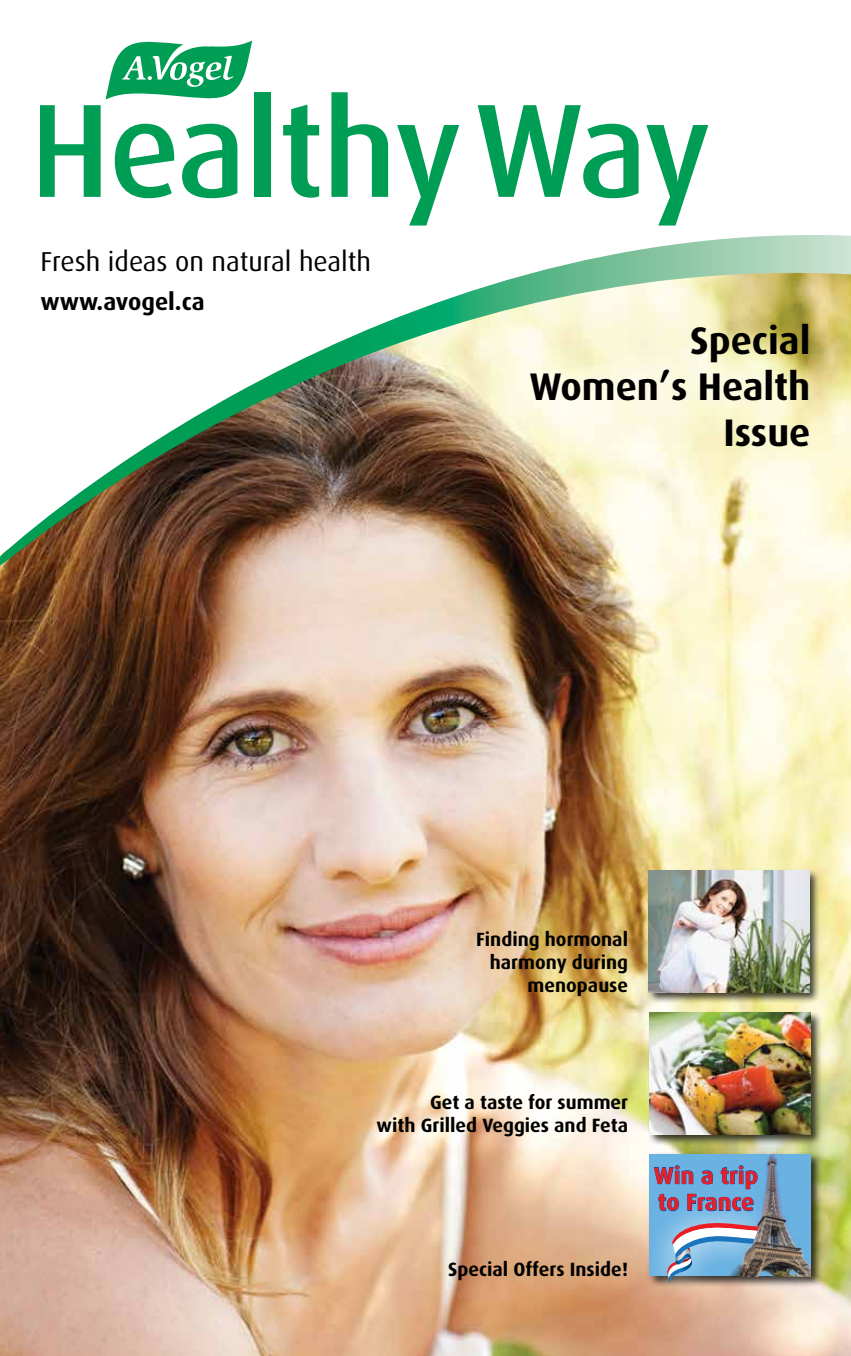
<style>
.page{position:relative;width:851px;height:1356px;background:#fff}
.page>*{position:absolute;margin:0;border:0;box-sizing:border-box;transform-origin:0 0}
.t1{font:700 38.48px/46.1px "Dax";color:#000;text-align:right}
.t2{font:27.45px "Dax";color:#000}
.t3{font:700 23.85px "Dax";color:#000}
.t4{font:700 23.4px/26.8px "Dax";letter-spacing:.01em;color:#ed1d24}
.t5{font:700 19.35px/23.2px "Dax";color:#000;text-align:right}
</style>
<div class="page">
<img style="left:0;top:566px;width:850px;height:790px">
<img style="left:0;top:235px;width:850px;height:331px">
<div style="left:647px;top:1010px;width:175px;height:136px;background:#000;opacity:.75"></div>
<img style="left:649px;top:1013px;width:161px;height:121px">
<div style="left:647px;top:1152px;width:175px;height:135px;background:#000;opacity:.75"></div>
<div style="left:646px;top:869px;width:175px;height:135px;background:#000;opacity:.75"></div>
<img style="left:648px;top:871px;width:161px;height:121px">
<div style="left:649px;top:1154px;width:161px;height:122px;background:#6ab2e2"></div>
<img style="left:757px;top:1155px;width:53px;height:121px">
<div style="left:641px;top:1195px;width:143px;height:110px;background:#fff;opacity:.75"></div>
<img style="left:667px;top:1222px;width:94px;height:63px">
<svg style="left:40px;top:40px;width:212px;height:158px"></svg>
<div style="left:254px;top:92px;width:16px;height:105px;background:#009d55"></div>
<svg style="left:283px;top:105px;width:36px;height:93px"></svg>
<svg style="left:331px;top:92px;width:57px;height:105px"></svg>
<svg style="left:397px;top:125px;width:62px;height:101px"></svg>
<svg style="left:477px;top:105px;width:161px;height:93px"></svg>
<svg style="left:646px;top:125px;width:62px;height:101px"></svg>
<svg style="left:653px;top:1165px;width:104px;height:46px"></svg>
<h2 class="t2" style="left:40px;top:247px;width:332px">Fresh ideas on natural health</h2>
<p class="t3" style="left:40px;top:288px;width:166px">www.avogel.ca</p>
<h1 class="t1" style="left:529px;top:318px;width:282px">Special<br>Women’s Health<br>Issue</h1>
<p class="t5" style="left:476px;top:928px;width:153px">Finding hormonal harmony during menopause</p>
<p class="t5" style="left:376px;top:1090px;width:253px">Get a taste for summer<br>with Grilled Veggies and Feta</p>
<p class="t5" style="left:448px;top:1258px;width:181px">Special Offers Inside!</p>
<p class="t4" style="left:654px;top:1162px;width:106px">Win a trip to France</p>
</div>
